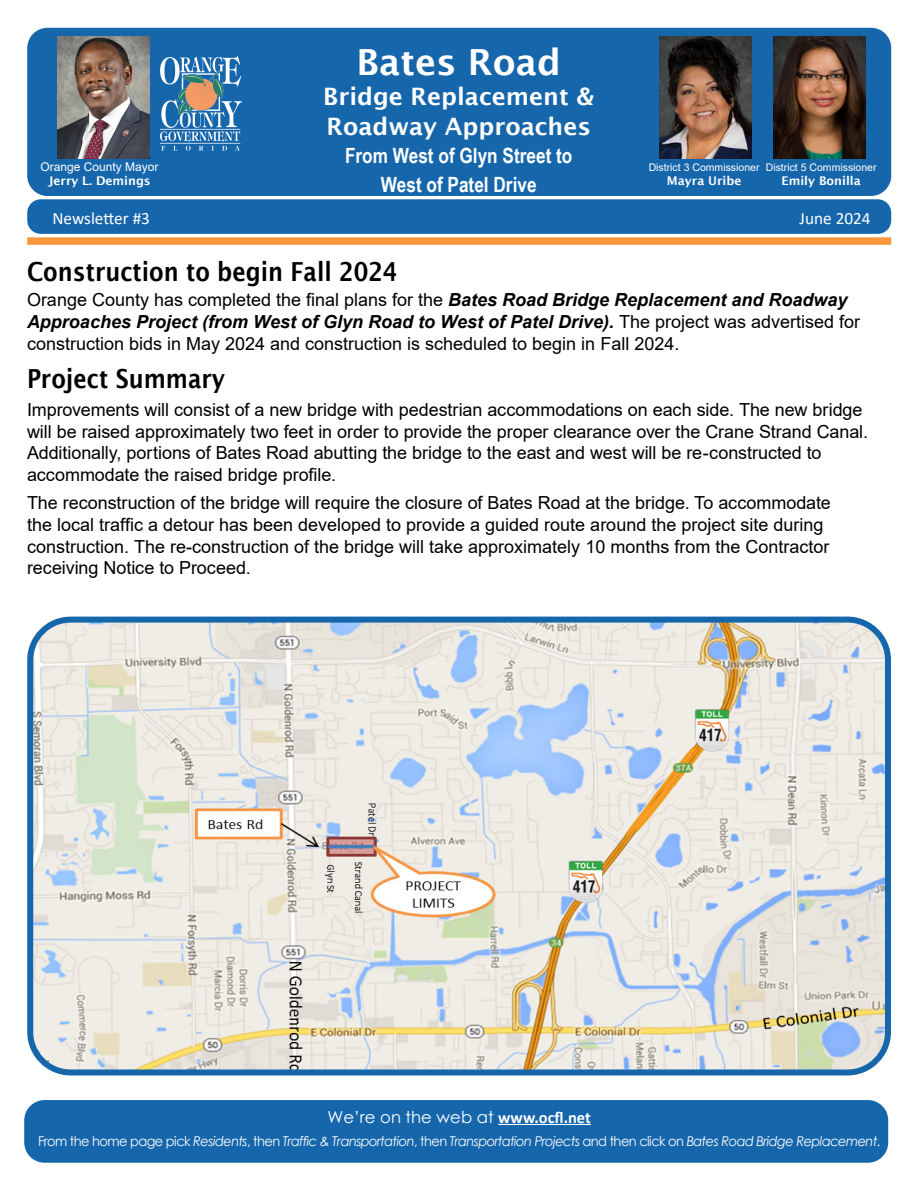
<style>
.page{position:relative;width:918px;height:1188px;background:#fff}
.page>*{position:absolute;margin:0;border:0;box-sizing:border-box;transform-origin:0 0}
.t1{font:600 36px "Lucida Sans";color:#fff}
.t2{font:600 26.25px "Lucida Sans";color:#000;scale:.87 1}
.t3{font:600 24px/30px "Lucida Sans";color:#fff}
.t4{font:700 21px/28.5px "Arial Narrow";color:#fff;text-align:center}
.t5{font:18px/21.6px "Arial";color:#000}
.t6{font:17.25px "Calibri";color:#fff}
.t7{font:16.5px "Century Gothic";color:#fff}
.t8{font:italic 13.5px "Century Gothic";letter-spacing:-.04em;color:#fff;scale:.96 1}
.t9{font:12px/14.4px "Arial";color:#fff;text-align:center}
.t10{font:600 12px "Lucida Sans";color:#fff}
.t11{font:10.5px "Arial";color:#fff}
.s1{font-family:"Lucida Sans";font-weight:600}
.s2{font-weight:700;font-style:italic}
.s3{font-style:inherit}
.s4{font-family:"Calibri";font-weight:700}
.s5{font-style:normal}
</style>
<div class="page">
<div style="left:27px;top:237px;width:864px;height:8px;background:#f8983a"></div>
<div style="left:27px;top:28px;width:864px;height:168px;background:#1666ac;border-radius:20px"></div>
<div style="left:27px;top:199px;width:864px;height:35px;background:#1666ac;border-radius:14px"></div>
<img style="left:58px;top:36px;width:91px;height:123px">
<img style="left:161px;top:56px;width:81px;height:94px">
<img style="left:659px;top:36px;width:92px;height:123px">
<img style="left:773px;top:36px;width:92px;height:123px">
<div style="left:24px;top:1100px;width:864px;height:63px;background:#1666ac;border-radius:20px"></div>
<img style="left:34px;top:624px;width:850px;height:444px">
<div style="left:27px;top:617px;width:864px;height:458px;border:6px solid #1666ac;border-radius:40px"></div>
<hr style="left:498px;top:1124px;width:93px;height:1px;background:#fff">
<p class="t9" style="left:41px;top:159px;width:120px">Orange County Mayor<br><span class="s1">Jerry L. Demings</span></p>
<h1 class="t1" style="left:357px;top:41px;width:206px">Bates Road</h1>
<h1 class="t3" style="left:323px;top:81px;width:272px">Bridge Replacement &amp;<br>Roadway Approaches</h1>
<h1 class="t4" style="left:345px;top:140px;width:229px">From West of Glyn Street to<br>West of Patel Drive</h1>
<p class="t11" style="left:649px;top:160px;width:112px">District 3 Commissioner</p>
<p class="t10" style="left:667px;top:174px;width:76px">Mayra Uribe</p>
<p class="t11" style="left:766px;top:160px;width:112px">District 5 Commissioner</p>
<p class="t10" style="left:782px;top:174px;width:81px">Emily Bonilla</p>
<p class="t6" style="left:52px;top:206px;width:99px">Newsletter #3</p>
<p class="t6" style="left:800px;top:206px;width:73px">June 2024</p>
<h2 class="t2" style="left:27px;top:257px;width:427px">Construction to begin Fall 2024</h2>
<p class="t5" style="left:27px;top:289px;width:835px">Orange County has completed the final plans for the <span class="s2">Bates Road Bridge Replacement and Roadway<br>Approaches Project (from West of Glyn Road to West of Patel Drive).</span> The project <span class="s3">was</span> advertised for construction bids in May 2024 and construction is scheduled to begin in Fall 2024.</p>
<h2 class="t2" style="left:27px;top:364px;width:229px">Project Summary</h2>
<p class="t5" style="left:27px;top:399px;width:843px">Improvements will consist of a new bridge with pedestrian accommodations on each side. The new bridge will be raised approximately two feet in order to provide the proper clearance over the Crane Strand Canal.<br>Additionally, portions of Bates Road abutting the bridge to the east and west will be re-constructed to accommodate the raised bridge profile.</p>
<p class="t5" style="left:27px;top:492px;width:805px">The reconstruction of the bridge will require the closure of Bates Road at the bridge. To accommodate the local traffic a detour has been developed to provide a guided route around the project site during construction. The re-construction of the bridge will take approximately 10 months from the Contractor receiving Notice to Proceed.</p>
<p class="t7" style="left:328px;top:1105px;width:265px">We’re on the web at <span class="s4">www.ocfl.net</span></p>
<p class="t8" style="left:38px;top:1131px;width:879px"><span class="s5">From the home page pick</span> Residents<span class="s5">, then</span> Traffic &amp; Transportation<span class="s5">, then</span> Transportation Projects <span class="s5">and then click on</span> Bates Road Bridge Replacement<span class="s5">.</span></p>
</div>
